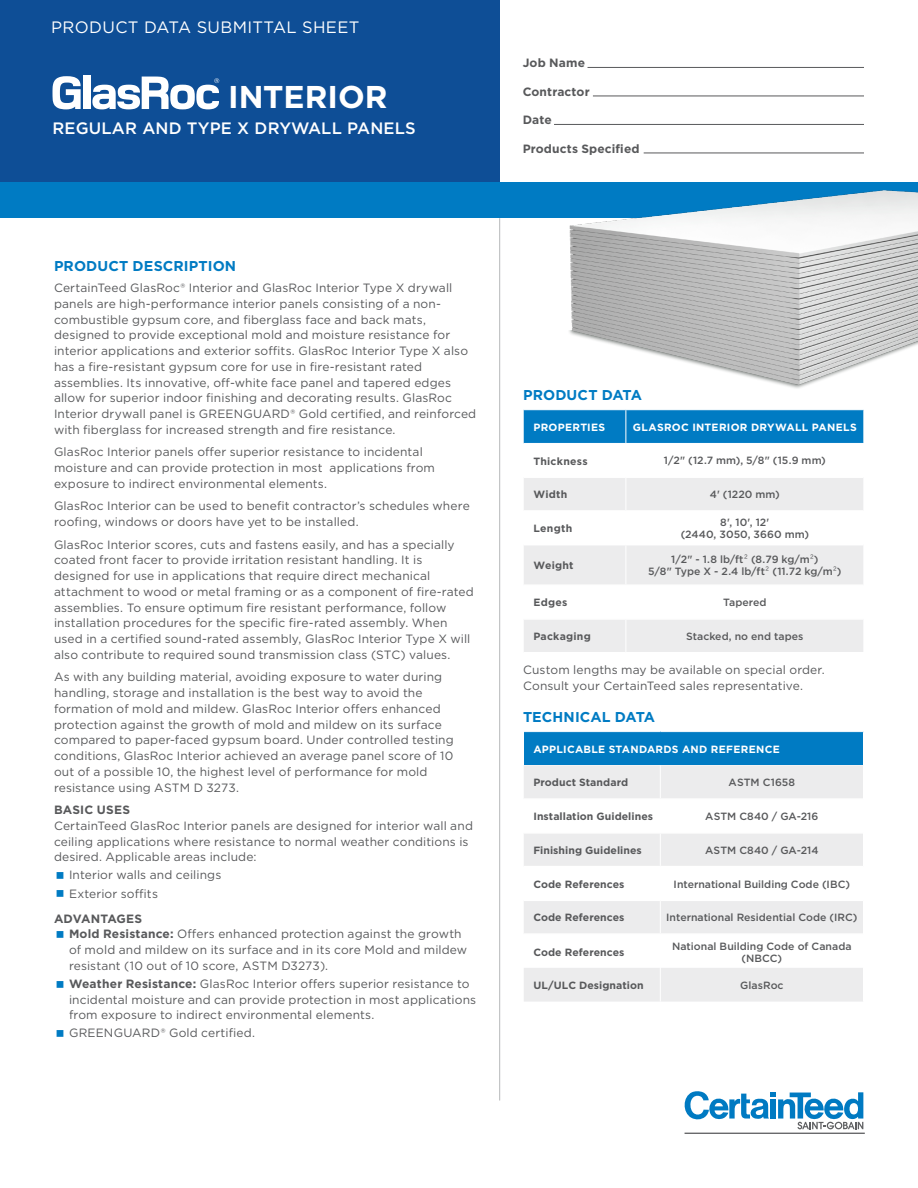
<style>
.page{position:relative;width:918px;height:1188px;background:#fff}
.page>*{position:absolute;margin:0;border:0;box-sizing:border-box;transform-origin:0 0}
.t1{font:700 31.5px "Gotham";color:#fff}
.t2{font:500 16.5px "Gotham";letter-spacing:.01em;color:#fff}
.t3{font:16.5px "Gotham";letter-spacing:.02em;color:#fff}
.t4{font:700 14.25px "Gotham";letter-spacing:.01em;color:#007bc3}
.t5{font:12px/15.8px "Gotham";letter-spacing:.01em;color:#58595b}
.t6{font:700 12px "Gotham";letter-spacing:.01em;color:#58595b}
.t7{font:500 10.5px/12px "Gotham";letter-spacing:.005em;color:#58595b;text-align:center}
.t8{font:700 10.5px "Gotham";letter-spacing:.005em;color:#58595b}
.t9{font:700 10.5px "Gotham";letter-spacing:.025em;color:#fff}
.t10{font:700 10.5px "Gotham";letter-spacing:.025em;color:#58595b}
.s1{font-weight:700}
.s2{font-weight:400}
</style>
<div class="page">
<div style="left:524px;top:410px;width:339px;height:33px;background:#007bc3"></div>
<svg style="left:524px;top:478px;width:339px;height:174px;fill:#ececed"></svg>
<hr style="left:625px;top:410px;width:1px;height:33px;background:#fff">
<hr style="left:625px;top:478px;width:1px;height:32px;background:#fff">
<hr style="left:625px;top:512px;width:1px;height:32px;background:#fff">
<hr style="left:625px;top:545px;width:1px;height:39px;background:#fff">
<hr style="left:625px;top:586px;width:1px;height:32px;background:#fff">
<hr style="left:625px;top:620px;width:1px;height:32px;background:#fff">
<hr style="left:524px;top:510px;width:102px;height:2px;background:#fff">
<hr style="left:626px;top:510px;width:237px;height:2px;background:#fff">
<hr style="left:524px;top:544px;width:102px;height:1px;background:#fff">
<hr style="left:626px;top:544px;width:237px;height:1px;background:#fff">
<hr style="left:524px;top:584px;width:102px;height:2px;background:#fff">
<hr style="left:626px;top:584px;width:237px;height:2px;background:#fff">
<hr style="left:524px;top:618px;width:102px;height:2px;background:#fff">
<hr style="left:626px;top:618px;width:237px;height:2px;background:#fff">
<svg style="left:685px;top:1091px;width:178px;height:38px"></svg>
<hr style="left:685px;top:1133px;width:180px;height:1px;background:#5f6062">
<hr style="left:499px;top:218px;width:1px;height:883px;background:#b6b8ba">
<div style="left:0;top:0;width:500px;height:189px;background:#0e4e96"></div>
<hr style="left:588px;top:67px;width:276px;height:1px;background:#58595b">
<hr style="left:593px;top:96px;width:271px;height:1px;background:#58595b">
<hr style="left:554px;top:124px;width:310px;height:1px;background:#58595b">
<hr style="left:644px;top:153px;width:220px;height:1px;background:#58595b">
<div style="left:0;top:182px;width:918px;height:36px;background:#007bc3"></div>
<div style="left:524px;top:732px;width:339px;height:33px;background:#007bc3"></div>
<div style="left:524px;top:765px;width:339px;height:33px;background:#ececed"></div>
<div style="left:524px;top:834px;width:339px;height:32px;background:#ececed"></div>
<div style="left:524px;top:901px;width:339px;height:32px;background:#ececed"></div>
<div style="left:524px;top:968px;width:339px;height:34px;background:#ececed"></div>
<hr style="left:660px;top:765px;width:1px;height:33px;background:#fff">
<hr style="left:660px;top:834px;width:1px;height:32px;background:#fff">
<hr style="left:660px;top:901px;width:1px;height:32px;background:#fff">
<hr style="left:660px;top:968px;width:1px;height:34px;background:#fff">
<svg style="left:53px;top:76px;width:28px;height:33px"></svg>
<div style="left:83px;top:75px;width:8px;height:34px;background:#fff"></div>
<svg style="left:92px;top:77px;width:127px;height:32px"></svg>
<img style="left:569px;top:191px;width:349px;height:198px">
<h2 class="t3" style="left:51px;top:16px;width:310px">PRODUCT DATA SUBMITTAL SHEET</h2>
<h1 class="t1" style="left:228px;top:76px;width:161px">INTERIOR</h1>
<h2 class="t2" style="left:52px;top:117px;width:365px">REGULAR AND TYPE X DRYWALL PANELS</h2>
<p class="t4" style="left:54px;top:257px;width:184px">PRODUCT DESCRIPTION</p>
<p class="t5" style="left:54px;top:280px;width:424px">CertainTeed GlasRoc® Interior and GlasRoc Interior Type X drywall panels are high-performance interior panels consisting of a non&shy;combustible gypsum core, and fiberglass face and back mats, designed to provide exceptional mold and moisture resistance for interior applications and exterior soffits. GlasRoc Interior Type X also has a fire-resistant gypsum core for use in fire-resistant rated assemblies. Its innovative, off-white face panel and tapered edges allow for superior indoor finishing and decorating results. GlasRoc Interior drywall panel is GREENGUARD® Gold certified, and reinforced with fiberglass for increased strength and fire resistance.</p>
<p class="t5" style="left:54px;top:444px;width:383px">GlasRoc Interior panels offer superior resistance to incidental moisture and can provide protection in most applications from exposure to indirect environmental elements.</p>
<p class="t5" style="left:54px;top:498px;width:417px">GlasRoc Interior can be used to benefit contractor’s schedules where roofing, windows or doors have yet to be installed.</p>
<p class="t5" style="left:54px;top:536px;width:421px">GlasRoc Interior scores, cuts and fastens easily, and has a specially coated front facer to provide irritation resistant handling. It is designed for use in applications that require direct mechanical attachment to wood or metal framing or as a component of fire-rated assemblies. To ensure optimum fire resistant performance, follow installation procedures for the specific fire-rated assembly. When used in a certified sound-rated assembly, GlasRoc Interior Type X will also contribute to required sound transmission class (STC) values.</p>
<p class="t5" style="left:54px;top:669px;width:401px">As with any building material, avoiding exposure to water during handling, storage and installation is the best way to avoid the formation of mold and mildew. GlasRoc Interior offers enhanced protection against the growth of mold and mildew on its surface compared to paper-faced gypsum board. Under controlled testing conditions, GlasRoc Interior achieved an average panel score of 10 out of a possible 10, the highest level of performance for mold resistance using ASTM D 3273.</p>
<p class="t6" style="left:54px;top:802px;width:78px">BASIC USES</p>
<p class="t5" style="left:54px;top:817px;width:420px">CertainTeed GlasRoc Interior panels are designed for interior wall and ceiling applications where resistance to normal weather conditions is desired. Applicable areas include:</p>
<p class="t5" style="left:69px;top:866px;width:154px;line-height:18px">Interior walls and ceilings<br>Exterior soffits</p>
<p class="t5" style="left:69px;top:910px;width:400px;text-indent:-15px"><span class="s1">ADVANTAGES<br>Mold Resistance:</span> Offers enhanced protection against the growth of mold and mildew on its surface and in its core Mold and mildew resistant (10 out of 10 score, ASTM D3273).</p>
<p class="t5" style="left:69px;top:976px;width:409px"><span class="s1">Weather Resistance:</span> GlasRoc Interior offers superior resistance to incidental moisture and can provide protection in most applications from exposure to indirect environmental elements.</p>
<p class="t5" style="left:69px;top:1025px;width:187px">GREENGUARD® Gold certified.</p>
<p class="t6" style="left:523px;top:55px;width:64px">Job Name</p>
<p class="t6" style="left:523px;top:84px;width:69px">Contractor</p>
<p class="t6" style="left:523px;top:112px;width:31px">Date</p>
<p class="t6" style="left:523px;top:141px;width:118px">Products Specified</p>
<p class="t4" style="left:523px;top:386px;width:120px">PRODUCT DATA</p>
<p class="t9" style="left:533px;top:420px;width:73px">PROPERTIES</p>
<p class="t9" style="left:633px;top:420px;width:225px">GLASROC INTERIOR DRYWALL PANELS</p>
<p class="t10" style="left:533px;top:454px;width:56px">Thickness</p>
<p class="t7" style="left:664px;top:455px;width:163px">1/2" (12.7 mm), 5/8" (15.9 mm)</p>
<p class="t8" style="left:533px;top:488px;width:36px">Width</p>
<p class="t7" style="left:710px;top:488px;width:71px">4' (1220 mm)</p>
<p class="t8" style="left:533px;top:521px;width:40px">Length</p>
<p class="t7" style="left:681px;top:516px;width:130px">8', 10', 12'<br>(2440, 3050, 3660 mm)</p>
<p class="t8" style="left:533px;top:558px;width:42px">Weight</p>
<p class="t7" style="left:648px;top:553px;width:195px">1/2" - 1.8 lb/ft<span class="s2">²</span> (8.79 kg/m<span class="s2">²</span>)<br>5/8" Type X - 2.4 lb/ft<span class="s2">²</span> (11.72 kg/m<span class="s2">²</span>)</p>
<p class="t8" style="left:533px;top:596px;width:35px">Edges</p>
<p class="t7" style="left:723px;top:596px;width:45px">Tapered</p>
<p class="t10" style="left:533px;top:629px;width:59px">Packaging</p>
<p class="t7" style="left:686px;top:630px;width:119px">Stacked, no end tapes</p>
<p class="t5" style="left:523px;top:662px;width:303px">Custom lengths may be available on special order.<br>Consult your CertainTeed sales representative.</p>
<p class="t4" style="left:523px;top:708px;width:134px">TECHNICAL DATA</p>
<p class="t9" style="left:533px;top:742px;width:248px">APPLICABLE STANDARDS AND REFERENCE</p>
<p class="t8" style="left:533px;top:775px;width:96px">Product Standard</p>
<p class="t7" style="left:729px;top:776px;width:68px">ASTM C1658</p>
<p class="t8" style="left:533px;top:809px;width:121px">Installation Guidelines</p>
<p class="t7" style="left:705px;top:810px;width:115px">ASTM C840 / GA-216</p>
<p class="t8" style="left:533px;top:843px;width:110px">Finishing Guidelines</p>
<p class="t7" style="left:705px;top:844px;width:115px">ASTM C840 / GA-214</p>
<p class="t8" style="left:533px;top:877px;width:92px">Code References</p>
<p class="t7" style="left:674px;top:878px;width:178px">International Building Code (IBC)</p>
<p class="t8" style="left:533px;top:911px;width:92px">Code References</p>
<p class="t7" style="left:666px;top:912px;width:193px">International Residential Code (IRC)</p>
<p class="t8" style="left:533px;top:945px;width:92px">Code References</p>
<p class="t7" style="left:672px;top:940px;width:181px">National Building Code of Canada (NBCC)</p>
<p class="t8" style="left:533px;top:978px;width:112px">UL/ULC Designation</p>
<p class="t7" style="left:740px;top:979px;width:45px">GlasRoc</p>
</div>
